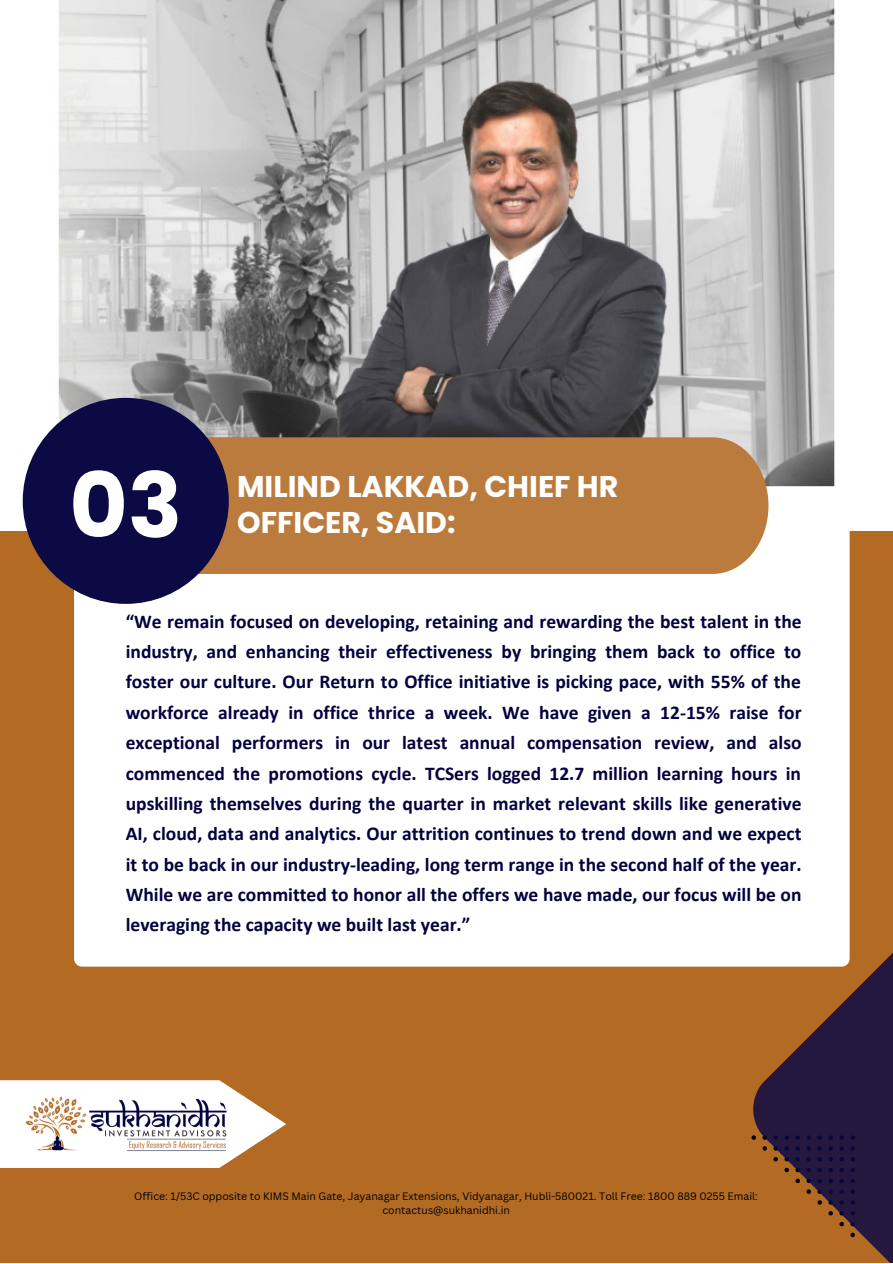
<style>
.page{position:relative;width:893px;height:1264px;background:#fff}
.page>*{position:absolute;margin:0;border:0;box-sizing:border-box;transform-origin:0 0}
.t1{font:700 89.7px "Poppins";color:#fff}
.t2{font:700 30px/36px "Poppins";color:#fff}
.t3{font:700 19.5px/30.3px "Calibri";color:#04003f;text-align:justify}
.t4{font:10.5px/14px "Canva Sans";color:#000;text-align:center}
</style>
<div class="page">
<div style="left:0;top:0;width:892px;height:1262px;background:#b36b24"></div>
<img style="left:0;top:0;width:892px;height:531px">
<svg style="left:753px;top:861px;width:139px;height:401px;fill:#24183f"></svg>
<svg style="left:0;top:1080px;width:286px;height:87px"></svg>
<img style="left:24px;top:1092px;width:205px;height:63px">
<div style="left:74px;top:486px;width:775px;height:480px;background:#fff;border-radius:8px"></div>
<div style="left:199px;top:437px;width:569px;height:137px;background:#bb7b3c"></div>
<div style="left:23px;top:398px;width:206px;height:206px;background:#0b0a45;border-radius:50%"></div>
<p class="t1" style="left:69px;top:443px;width:114px">03</p>
<p class="t2" style="left:237px;top:468px;width:383px">MILIND LAKKAD, CHIEF HR<br>OFFICER, SAID:</p>
<p class="t3" style="left:126px;top:607px;width:677px">“We remain focused on developing, retaining and rewarding the best talent in the industry, and enhancing their effectiveness by bringing them back to office to foster our culture. Our Return to Office initiative is picking pace, with 55% of the workforce already in office thrice a week. We have given a 12-15% raise for exceptional performers in our latest annual compensation review, and also commenced the promotions cycle. TCSers logged 12.7 million learning hours in upskilling themselves during the quarter in market relevant skills like generative AI, cloud, data and analytics. Our attrition continues to trend down and we expect it to be back in our industry-leading, long term range in the second half of the year.<br>While we are committed to honor all the offers we have made, our focus will be on leveraging the capacity we built last year.”</p>
<p class="t4" style="left:134px;top:1188px;width:625px">Office: 1/53C opposite to KIMS Main Gate, Jayanagar Extensions, Vidyanagar, Hubli-580021. Toll Free: 1800 889 0255 Email: contactus@sukhanidhi.in</p>
</div>
